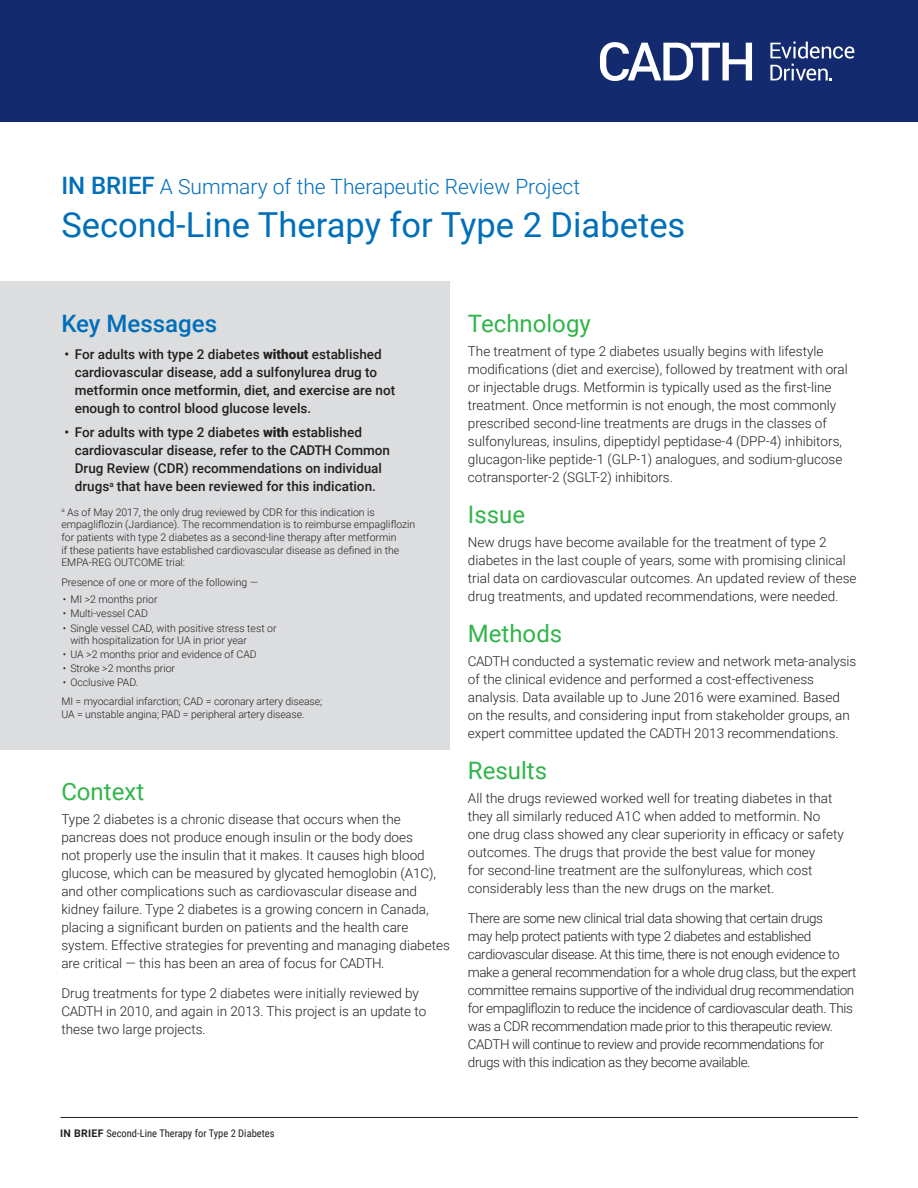
<style>
.page{position:relative;width:918px;height:1188px;background:#fff}
.page>*{position:absolute;margin:0;border:0;box-sizing:border-box;transform-origin:0 0}
.Doc_Title{font:34.5px "Roboto";color:#006fb9}
.Heading{font:24px "Roboto";color:#31b44a}
.Key_Messages{font:500 24px "Roboto";color:#006fb9}
.Doc_Type{font:300 21px "Roboto";color:#006fb9}
.t1{font:300 13.5px/18px "Roboto";color:#231f20}
.t2{font:300 13.5px/18px "Roboto";letter-spacing:-.03em;color:#231f20}
.t3{font:500 13.5px/18px "Roboto";color:#231f20}
.t4{font:300 10.5px/12.6px "Roboto";color:#231f20}
.t5{font:10.5px "Roboto Condensed";color:#231f20}
.s1{font-weight:500;font-size:24px}
.s2{font-weight:900}
.s3{font-family:"Roboto";font-weight:700}
</style>
<div class="page">
<hr style="left:61px;top:1117px;width:797px;height:1px;background:#231f20">
<div style="left:0;top:282px;width:449px;height:468px;background:#dcdddf"></div>
<div style="left:0;top:0;width:918px;height:122px;background:#132a6f"></div>
<svg style="left:600px;top:42px;width:152px;height:39px"></svg>
<svg style="left:770px;top:42px;width:84px;height:39px"></svg>
<p class="Doc_Type" style="left:61px;top:172px;width:520px"><span class="s1">IN BRIEF</span> A Summary of the Therapeutic Review Project</p>
<p class="Doc_Title" style="left:61px;top:201px;width:626px">Second-Line Therapy for Type 2 Diabetes</p>
<p class="Key_Messages" style="left:61px;top:307px;width:157px">Key Messages</p>
<p class="t3" style="left:75px;top:345px;width:322px;text-indent:-10px">• For adults with type 2 diabetes <span class="s2">without</span> established cardiovascular disease, add a sulfonylurea drug to metformin once metformin, diet, and exercise are not enough to control blood glucose levels.</p>
<p class="t3" style="left:75px;top:423px;width:317px;text-indent:-10px">• For adults with type 2 diabetes <span class="s2">with</span> established cardiovascular disease, refer to the CADTH Common Drug Review (CDR) recommendations on individual drugs<sup>a</sup> that have been reviewed for this indication.</p>
<p class="t4" style="left:61px;top:505px;width:356px"><sup>a</sup> As of May 2017, the only drug reviewed by CDR for this indication is empagliflozin (Jardiance). The recommendation is to reimburse empagliflozin for patients with type 2 diabetes as a second-line therapy after metformin<br>if these patients have established cardiovascular disease as defined in the EMPA-REG OUTCOME trial:</p>
<p class="t4" style="left:61px;top:576px;width:198px">Presence of one or more of the following —</p>
<p class="t4" style="left:63px;top:593px;width:96px">• MI &gt;2 months prior</p>
<p class="t4" style="left:63px;top:607px;width:87px">• Multi-vessel CAD</p>
<p class="t4" style="left:70px;top:621px;width:208px;text-indent:-8px">• Single vessel CAD, with positive stress test or with hospitalization for UA in prior year</p>
<p class="t4" style="left:63px;top:648px;width:195px">• UA &gt;2 months prior and evidence of CAD</p>
<p class="t4" style="left:63px;top:662px;width:114px">• Stroke &gt;2 months prior</p>
<p class="t4" style="left:63px;top:676px;width:77px">• Occlusive PAD.</p>
<p class="t4" style="left:61px;top:695px;width:262px">MI = myocardial infarction; CAD = coronary artery disease;<br>UA = unstable angina; PAD = peripheral artery disease.</p>
<p class="Heading" style="left:61px;top:775px;width:84px">Context</p>
<p class="t1" style="left:61px;top:810px;width:390px">Type 2 diabetes is a chronic disease that occurs when the pancreas does not produce enough insulin or the body does<br>not properly use the insulin that it makes. It causes high blood glucose, which can be measured by glycated hemoglobin (A1C), and other complications such as cardiovascular disease and kidney failure. Type 2 diabetes is a growing concern in Canada, placing a significant burden on patients and the health care system. Effective strategies for preventing and managing diabetes are critical — this has been an area of focus for CADTH.</p>
<p class="t1" style="left:61px;top:984px;width:367px">Drug treatments for type 2 diabetes were initially reviewed by<br>CADTH in 2010, and again in 2013. This project is an update to these two large projects.</p>
<p class="Heading" style="left:468px;top:307px;width:124px">Technology</p>
<p class="t1" style="left:468px;top:342px;width:381px">The treatment of type 2 diabetes usually begins with lifestyle modifications (diet and exercise), followed by treatment with oral or injectable drugs. Metformin is typically used as the first-line treatment. Once metformin is not enough, the most commonly prescribed second-line treatments are drugs in the classes of sulfonylureas, insulins, dipeptidyl peptidase-4 (DPP-4) inhibitors, glucagon-like peptide-1 (GLP-1) analogues, and sodium-glucose cotransporter-2 (SGLT-2) inhibitors.</p>
<p class="Heading" style="left:468px;top:498px;width:59px">Issue</p>
<p class="t1" style="left:468px;top:533px;width:390px">New drugs have become available for the treatment of type 2 diabetes in the last couple of years, some with promising clinical trial data on cardiovascular outcomes. An updated review of these drug treatments, and updated recommendations, were needed.</p>
<p class="Heading" style="left:468px;top:616px;width:96px">Methods</p>
<p class="t1" style="left:468px;top:651px;width:390px">CADTH conducted a systematic review and network meta-analysis of the clinical evidence and performed a cost-effectiveness analysis. Data available up to June 2016 were examined. Based on the results, and considering input from stakeholder groups, an expert committee updated the CADTH 2013 recommendations.</p>
<p class="Heading" style="left:468px;top:753px;width:81px">Results</p>
<p class="t1" style="left:468px;top:788px;width:377px">All the drugs reviewed worked well for treating diabetes in that they all similarly reduced A1C when added to metformin. No one drug class showed any clear superiority in efficacy or safety outcomes. The drugs that provide the best value for money<br>for second-line treatment are the sulfonylureas, which cost considerably less than the new drugs on the market.</p>
<p class="t2" style="left:468px;top:908px;width:390px">There are some new clinical trial data showing that certain drugs<br>may help protect patients with type 2 diabetes and established cardiovascular disease. At this time, there is not enough evidence to make a general recommendation for a whole drug class, but the expert committee remains supportive of the individual drug recommendation for empagliflozin to reduce the incidence of cardiovascular death. This was a CDR recommendation made prior to this therapeutic review.<br>CADTH will continue to review and provide recommendations for drugs with this indication as they become available.</p>
<p class="t5" style="left:60px;top:1126px;width:216px"><span class="s3">IN BRIEF</span> Second-Line Therapy for Type 2 Diabetes</p>
</div>
